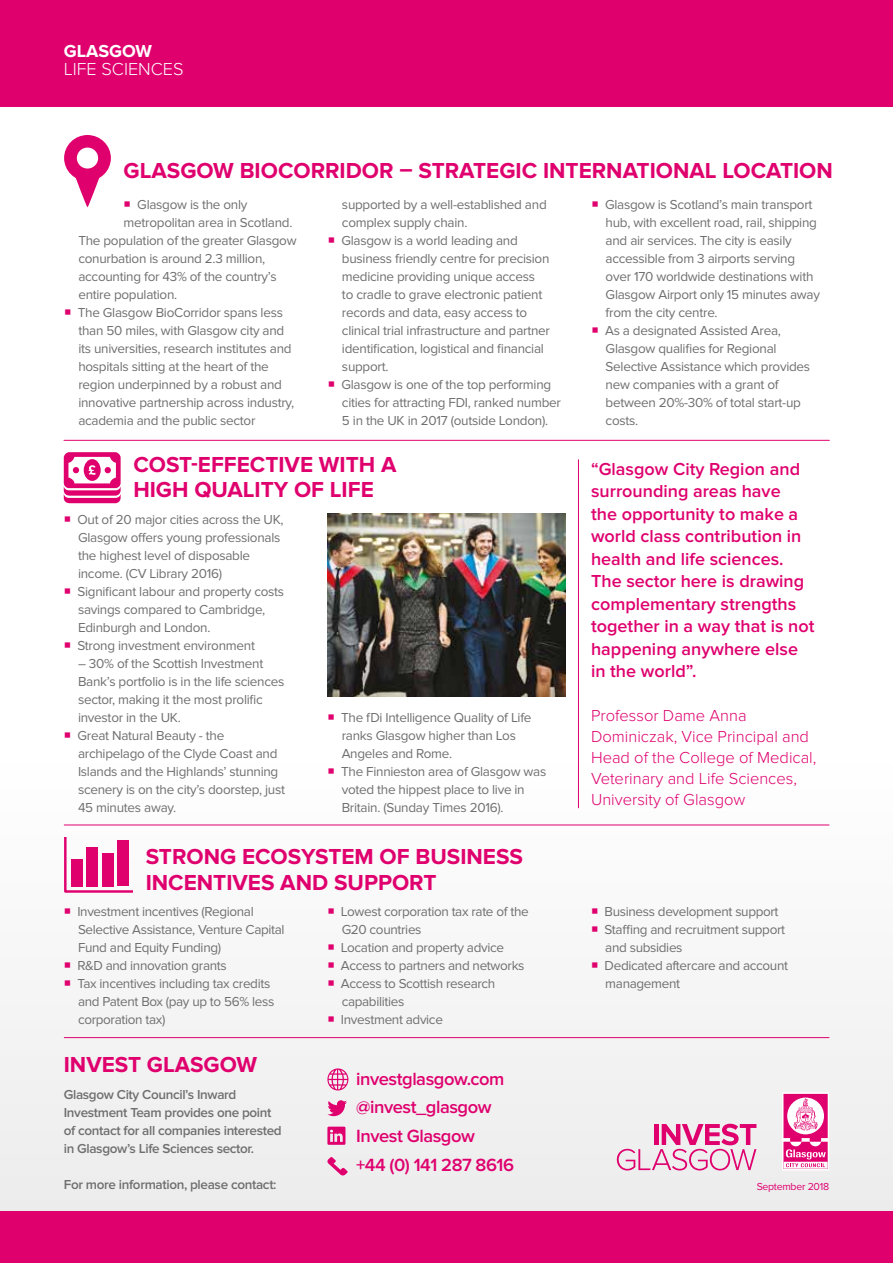
<style>
.page{position:relative;width:893px;height:1263px;background:#fff}
.page>*{position:absolute;margin:0;border:0;box-sizing:border-box;transform-origin:0 0}
.t1{font:700 22.5px/25.5px "Proxima Nova";color:#df006e}
.t2{font:600 18.3px/28.8px "Proxima Nova";letter-spacing:-.025em;color:#df006e}
.t3{font:600 18px/22.5px "Proxima Nova";color:#df006e}
.t4{font:300 18px "Proxima Nova";color:#fff}
.t5{font:700 18px "Proxima Nova";color:#fff}
.t6{font:300 16.5px/21px "Proxima Nova";color:#df006e}
.t7{font:13.5px/18px "Proxima Nova";letter-spacing:-.02em;color:#706f6f}
.t8{font:600 13.5px/18px "Proxima Nova";letter-spacing:-.025em;color:#706f6f}
.t9{font:10.5px "Proxima Nova";letter-spacing:-.025em;color:#df006e}
</style>
<div class="page">
<div style="left:0;top:741px;width:893px;height:522px;background:#f6f6f6"></div>
<hr style="left:64px;top:440px;width:765px;height:1px;background:#df006e">
<hr style="left:64px;top:1037px;width:765px;height:1px;background:#df006e">
<div style="left:0;top:0;width:893px;height:106px;background:#df006e"></div>
<img style="left:327px;top:513px;width:239px;height:183px">
<hr style="left:64px;top:825px;width:765px;height:1px;background:#df006e">
<hr style="left:578px;top:460px;width:1px;height:348px;background:#df006e">
<svg style="left:64px;top:452px;width:57px;height:51px"></svg>
<svg style="left:64px;top:838px;width:69px;height:55px"></svg>
<div style="left:71px;top:859px;width:12px;height:27px;background:#df006e"></div>
<div style="left:87px;top:847px;width:11px;height:39px;background:#df006e"></div>
<div style="left:117px;top:840px;width:12px;height:46px;background:#df006e"></div>
<div style="left:102px;top:853px;width:12px;height:33px;background:#df006e"></div>
<div style="left:0;top:1212px;width:893px;height:51px;background:#df006e"></div>
<div style="left:64px;top:135px;width:47px;height:46px;background:#df006e;border-radius:50%"></div>
<svg style="left:68px;top:158px;width:39px;height:49px"></svg>
<div style="left:77px;top:148px;width:21px;height:21px;background:#fff;border-radius:50%"></div>
<svg style="left:617px;top:1124px;width:139px;height:46px"></svg>
<svg style="left:784px;top:1093px;width:44px;height:1px"></svg>
<svg style="left:783px;top:1094px;width:45px;height:75px"></svg>
<svg style="left:327px;top:1100px;width:20px;height:16px"></svg>
<svg style="left:327px;top:1127px;width:18px;height:18px"></svg>
<svg style="left:327px;top:1068px;width:21px;height:22px"></svg>
<svg style="left:327px;top:1157px;width:21px;height:19px"></svg>
<h3 class="t5" style="left:64px;top:40px;width:90px">GLASGOW</h3>
<h3 class="t4" style="left:64px;top:58px;width:121px">LIFE SCIENCES</h3>
<h1 class="t1" style="left:124px;top:159px;width:711px">GLASGOW BIOCORRIDOR – STRATEGIC INTERNATIONAL LOCATION</h1>
<p class="t7" style="left:341px;top:196px;width:221px">supported by a well-established and complex supply chain.<br>Glasgow is a world leading and business friendly centre for precision medicine providing unique access<br>to cradle to grave electronic patient records and data, easy access to clinical trial infrastructure and partner identification, logistical and financial support.<br>Glasgow is one of the top performing cities for attracting FDI, ranked number 5 in the UK in 2017 (outside London).</p>
<p class="t7" style="left:605px;top:196px;width:216px">Glasgow is Scotland’s main transport hub, with excellent road, rail, shipping and air services. The city is easily accessible from 3 airports serving over 170 worldwide destinations with<br>Glasgow Airport only 15 minutes away from the city centre.<br>As a designated Assisted Area,<br>Glasgow qualifies for Regional<br>Selective Assistance which provides new companies with a grant of between 20%-30% of total start-up costs.</p>
<p class="t7" style="left:137px;top:196px;width:112px">Glasgow is the only</p>
<p class="t7" style="left:124px;top:214px;width:170px">metropolitan area in Scotland.</p>
<p class="t7" style="left:78px;top:232px;width:220px">The population of the greater Glasgow</p>
<p class="t7" style="left:78px;top:250px;width:188px">conurbation is around 2.3 million,</p>
<p class="t7" style="left:78px;top:268px;width:200px">accounting for 43% of the country’s</p>
<p class="t7" style="left:78px;top:286px;width:101px">entire population.</p>
<p class="t7" style="left:78px;top:304px;width:207px">The Glasgow BioCorridor spans less</p>
<p class="t7" style="left:78px;top:322px;width:208px">than 50 miles, with Glasgow city and</p>
<p class="t7" style="left:78px;top:340px;width:215px">its universities, research institutes and</p>
<p class="t7" style="left:78px;top:358px;width:192px">hospitals sitting at the heart of the</p>
<p class="t7" style="left:78px;top:376px;width:205px">region underpinned by a robust and</p>
<p class="t7" style="left:78px;top:394px;width:217px">innovative partnership across industry,</p>
<p class="t7" style="left:78px;top:412px;width:179px">academia and the public sector</p>
<h1 class="t1" style="left:133px;top:452px;width:265px">COST-EFFECTIVE WITH A<br>HIGH QUALITY OF LIFE</h1>
<p class="t7" style="left:77px;top:511px;width:208px">Out of 20 major cities across the UK,<br>Glasgow offers young professionals the highest level of disposable income. (CV Library 2016)<br>Significant labour and property costs savings compared to Cambridge,<br>Edinburgh and London.<br>Strong investment environment</p>
<p class="t7" style="left:77px;top:655px;width:209px">– 30% of the Scottish Investment<br>Bank’s portfolio is in the life sciences sector, making it the most prolific investor in the UK.<br>Great Natural Beauty - the archipelago of the Clyde Coast and<br>Islands and the Highlands’ stunning scenery is on the city’s doorstep, just<br>45 minutes away.</p>
<p class="t7" style="left:341px;top:709px;width:207px">The fDi Intelligence Quality of Life ranks Glasgow higher than Los<br>Angeles and Rome.<br>The Finnieston area of Glasgow was voted the hippest place to live in<br>Britain. (Sunday Times 2016).</p>
<h1 class="t1" style="left:146px;top:844px;width:379px">STRONG ECOSYSTEM OF BUSINESS<br>INCENTIVES AND SUPPORT</h1>
<p class="t3" style="left:591px;top:458px;width:225px">“Glasgow City Region and surrounding areas have<br>the opportunity to make a world class contribution in health and life sciences.<br>The sector here is drawing complementary strengths together in a way that is not happening anywhere else in the world”.</p>
<p class="t6" style="left:591px;top:705px;width:227px">Professor Dame Anna<br>Dominiczak, Vice Principal and<br>Head of the College of Medical,<br>Veterinary and Life Sciences,<br>University of Glasgow</p>
<p class="t7" style="left:77px;top:903px;width:209px">Investment incentives (Regional<br>Selective Assistance, Venture Capital<br>Fund and Equity Funding)<br>R&amp;D and innovation grants<br>Tax incentives including tax credits and Patent Box (pay up to 56% less corporation tax)</p>
<h1 class="t1" style="left:64px;top:1053px;width:195px">INVEST GLASGOW</h1>
<p class="t8" style="left:64px;top:1086px;width:219px">Glasgow City Council’s Inward Investment Team provides one point of contact for all companies interested in Glasgow’s Life Sciences sector.</p>
<p class="t8" style="left:64px;top:1176px;width:214px">For more information, please contact:</p>
<p class="t7" style="left:341px;top:903px;width:189px">Lowest corporation tax rate of the<br>G20 countries<br>Location and property advice<br>Access to partners and networks<br>Access to Scottish research capabilities<br>Investment advice</p>
<p class="t7" style="left:605px;top:903px;width:185px">Business development support<br>Staffing and recruitment support and subsidies<br>Dedicated aftercare and account management</p>
<h2 class="t2" style="left:356px;top:1064px;width:159px">investglasgow.com @invest_glasgow<br>Invest Glasgow<br>+44 (0) 141 287 8616</h2>
<p class="t9" style="left:757px;top:1181px;width:74px">September 2018</p>
</div>
